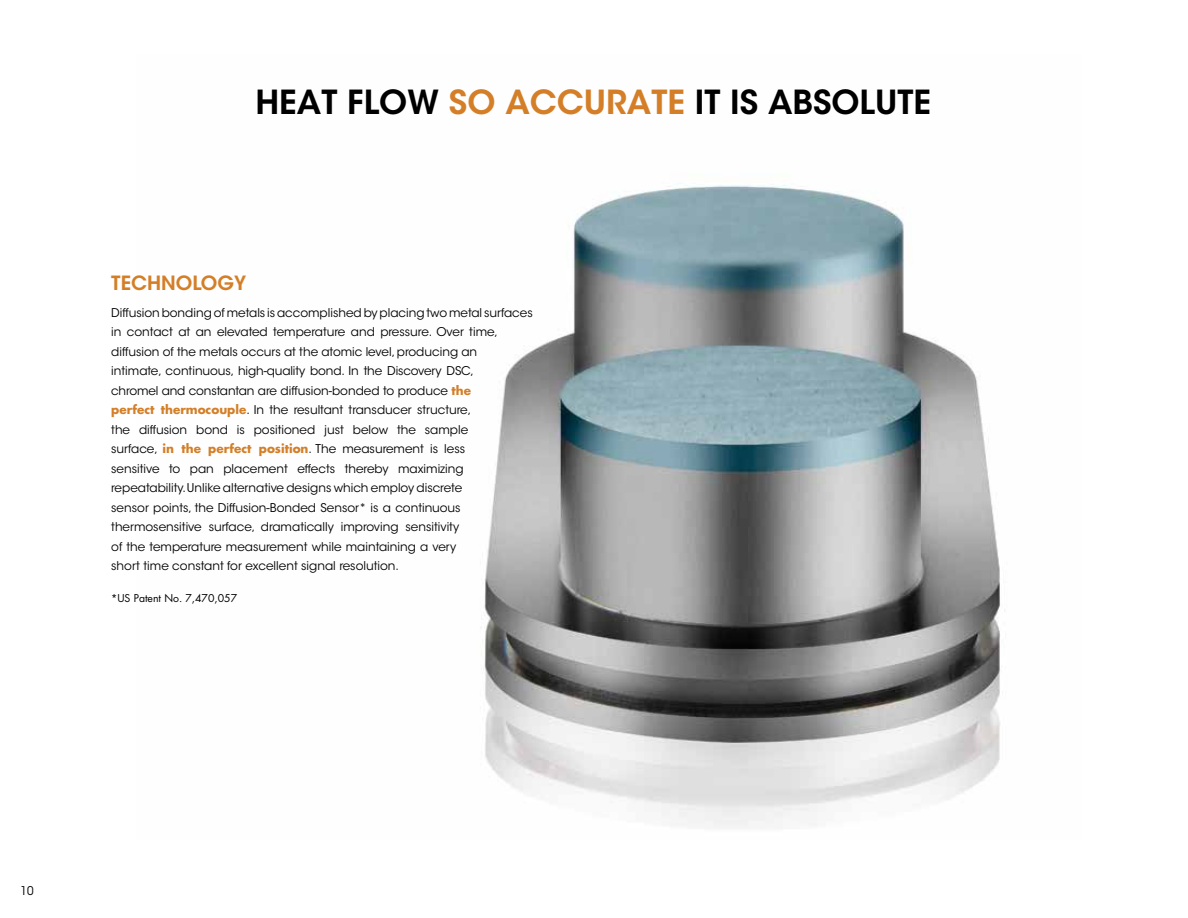
<style>
.page{position:relative;width:1188px;height:918px;background:#fff}
.page>*{position:absolute;margin:0;border:0;box-sizing:border-box;transform-origin:0 0}
.t1{font:600 33px "ITC Avant Garde Std";color:#000}
.t2{font:600 19.5px "ITC Avant Garde Std";color:#d47f28}
.t3{font:12px/19.5px "ITC Avant Garde Std";color:#000}
.t4{font:12px "ITC Avant Garde Std";color:#000;scale:.95 1}
.t5{font:10.5px "Futura Std";color:#000}
.s1{color:#d47f28}
.s2{font-family:"Futura";font-weight:700;color:#d47f28}
</style>
<div class="page">
<hr style="left:1187px;top:864px;width:1px;height:54px;background:#183c47">
<img style="left:481px;top:184px;width:524px;height:644px">
<h1 class="t1" style="left:256px;top:81px;width:677px">HEAT FLOW <span class="s1">SO ACCURATE</span> IT IS ABSOLUTE</h1>
<h2 class="t2" style="left:111px;top:271px;width:136px">TECHNOLOGY</h2>
<p class="t3" style="left:111px;top:303px;width:423px">Diffusion bonding of metals is accomplished by placing two metal surfaces in contact at an elevated temperature and pressure. Over time, diffusion of the metals occurs at the atomic level, producing an<br>intimate, continuous, high-quality bond. In the Discovery DSC,<br>chromel and constantan are diffusion-bonded to produce <span class="s2">the<br>perfect thermocouple</span>. In the resultant transducer structure,<br>the diffusion bond is positioned just below the sample<br>surface, <span class="s2">in the perfect position</span>. The measurement is less<br>sensitive to pan placement effects thereby maximizing repeatability. Unlike alternative designs which employ discrete<br>sensor points, the Diffusion-Bonded Sensor* is a continuous thermosensitive surface, dramatically improving sensitivity<br>of the temperature measurement while maintaining a very<br>short time constant for excellent signal resolution.</p>
<p class="t5" style="left:111px;top:591px;width:127px">*US Patent No. 7,470,057</p>
<p class="t4" style="left:21px;top:884px;width:15px">10</p>
</div>
